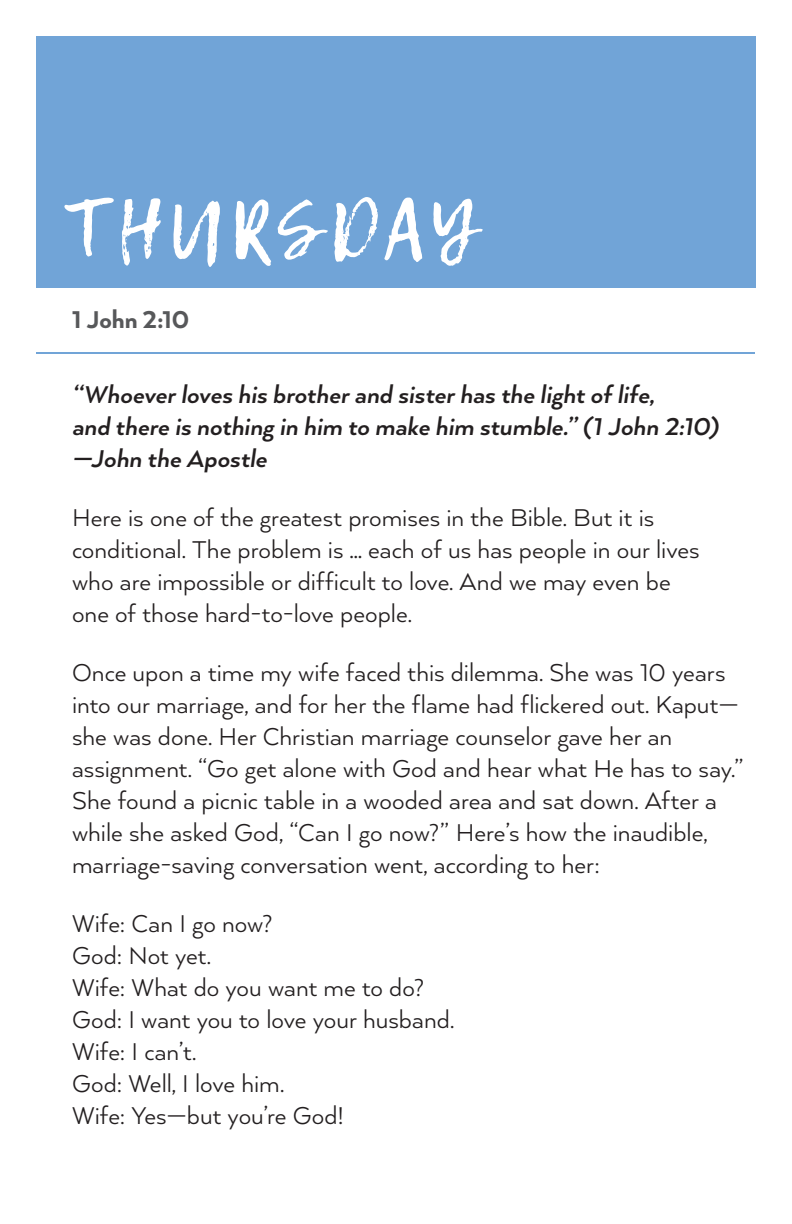
<style>
.page{position:relative;width:792px;height:1224px;background:#fff}
.page>*{position:absolute;margin:0;border:0;box-sizing:border-box;transform-origin:0 0}
.t1{font:80px "Lemon Tuesday";letter-spacing:.06em;color:#fff}
.t2{font:28px/32px "Arquitecta";color:#231f20}
.t3{font:italic 700 28px/32px "Arquitecta";color:#231f20}
.t4{font:800 28px "Arquitecta";letter-spacing:-.005em;color:#57585a}
</style>
<div class="page">
<div style="left:36px;top:36px;width:720px;height:252px;background:#71a4d7"></div>
<hr style="left:36px;top:352px;width:719px;height:2px;background:#71a4d7">
<h1 class="t1" style="left:66px;top:182px;width:412px">THURSDAY</h1>
<p class="t4" style="left:72px;top:302px;width:119px">1 John 2:10</p>
<p class="t3" style="left:72px;top:377px;width:648px">“Whoever loves his brother and sister has the light of life,<br>and there is nothing in him to make him stumble.” (1 John 2:10) —John the Apostle</p>
<p class="t2" style="left:72px;top:500px;width:629px">Here is one of the greatest promises in the Bible. But it is conditional. The problem is … each of us has people in our lives who are impossible or difficult to love. And we may even be one of those hard-to-love people.</p>
<p class="t2" style="left:72px;top:655px;width:673px">Once upon a time my wife faced this dilemma. She was 10 years into our marriage, and for her the flame had flickered out. Kaput— she was done. Her Christian marriage counselor gave her an assignment. “Go get alone with God and hear what He has to say.” She found a picnic table in a wooded area and sat down. After a while she asked God, “Can I go now?” Here’s how the inaudible, marriage-saving conversation went, according to her:</p>
<p class="t2" style="left:72px;top:906px;width:384px">Wife: Can I go now?<br>God: Not yet.<br>Wife: What do you want me to do?<br>God: I want you to love your husband.<br>Wife: I can’t.<br>God: Well, I love him.<br>Wife: Yes—but you’re God!</p>
</div>
